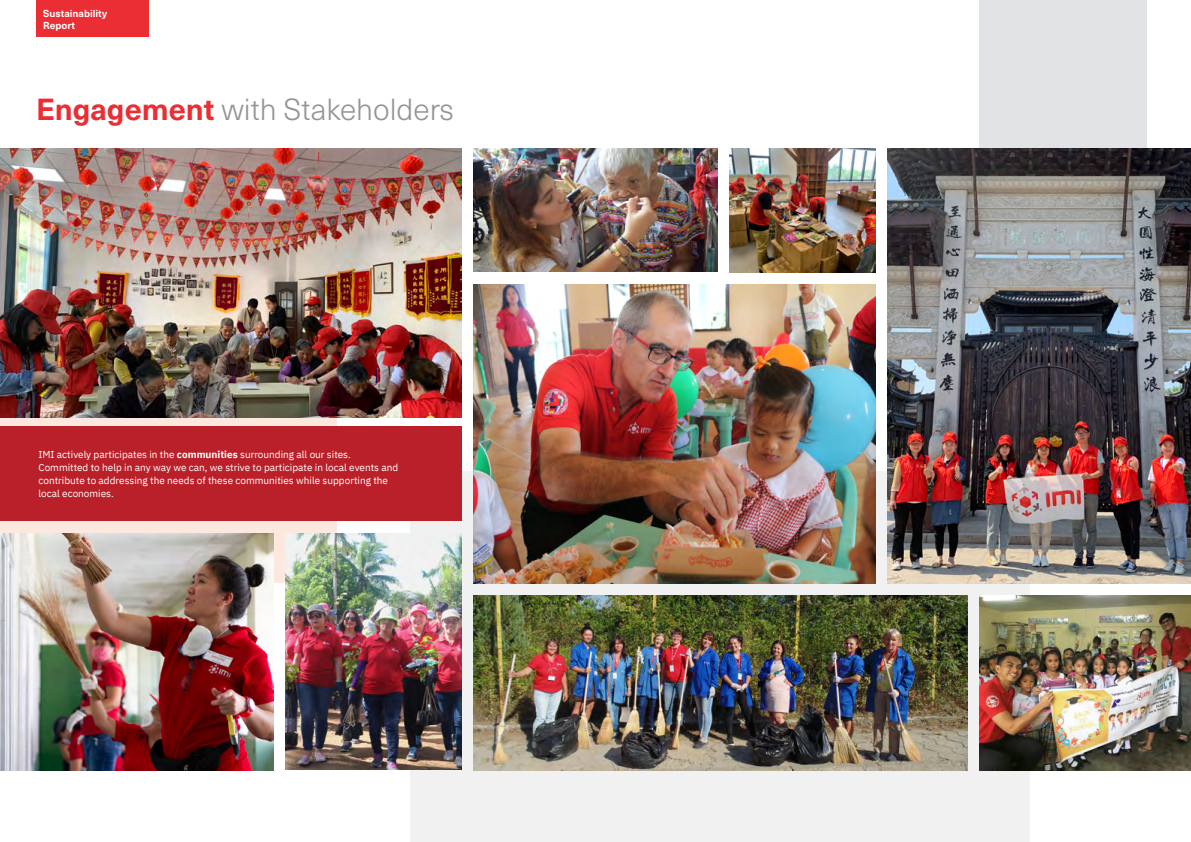
<style>
.page{position:relative;width:1191px;height:842px;background:#fff}
.page>*{position:absolute;margin:0;border:0;box-sizing:border-box;transform-origin:0 0}
.t1{font:300 30px "Neue Haas Unica W06";color:#939598}
.t2{font:10px/13px "IBM Plex Sans";color:#fff}
.t3{font:700 10px/12px "Neue Haas Unica W06";color:#fff}
.s1{font-weight:700;color:#eb2d34}
.s2{font-weight:700}
</style>
<div class="page">
<div style="left:0;top:222px;width:336px;height:361px;background:#fde8df"></div>
<div style="left:410px;top:471px;width:620px;height:371px;background:#f1f1f2"></div>
<div style="left:979px;top:0;width:167px;height:273px;background:#e2e3e4"></div>
<img style="left:0;top:148px;width:461px;height:269px">
<div style="left:0;top:426px;width:461px;height:95px;background:#ba2029"></div>
<div style="left:36px;top:0;width:113px;height:36px;background:#eb2d34"></div>
<img style="left:286px;top:533px;width:175px;height:237px">
<img style="left:0;top:533px;width:274px;height:237px">
<img style="left:473px;top:285px;width:402px;height:298px">
<img style="left:887px;top:148px;width:304px;height:435px">
<img style="left:473px;top:148px;width:245px;height:124px">
<img style="left:473px;top:595px;width:495px;height:175px">
<img style="left:979px;top:595px;width:212px;height:175px">
<img style="left:730px;top:148px;width:145px;height:125px">
<p class="t3" style="left:43px;top:7px;width:65px">Sustainability<br>Report</p>
<h1 class="t1" style="left:36px;top:88px;width:419px"><span class="s1">Engagement</span> with Stakeholders</h1>
<p class="t2" style="left:38px;top:447px;width:361px">IMI actively participates in the <span class="s2">communities</span> surrounding all our sites.<br>Committed to help in any way we can, we strive to participate in local events and contribute to addressing the needs of these communities while supporting the local economies.</p>
</div>
